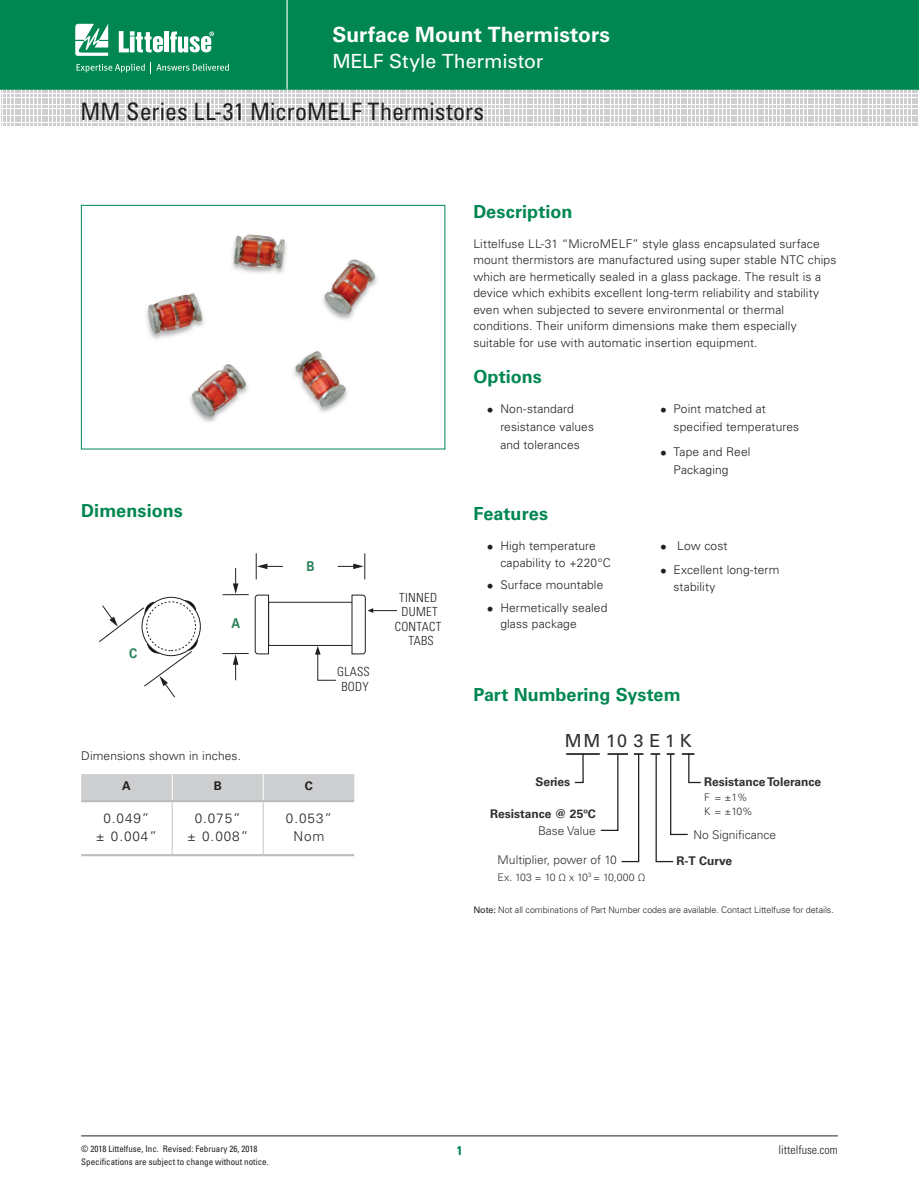
<style>
.page{position:relative;width:919px;height:1191px;background:#fff}
.page>*{position:absolute;margin:0;border:0;box-sizing:border-box;transform-origin:0 0}
.t1{font:condensed 24px "Univers LT Std";letter-spacing:.005em;color:#231f20}
.t2{font:700 21px "Univers LT Std";color:#fff}
.t3{font:19.5px "Univers LT Std";letter-spacing:-.005em;color:#fff}
.t4{font:700 18px "Univers LT Std";color:#008751}
.t5{font:18px "Univers LT Std";color:#312f30}
.t6{font:300 13.5px/18px "Univers LT Std";letter-spacing:.07em;color:#231f20;text-align:center}
.t7{font:13.5px "Univers";letter-spacing:-.02em;color:#231f20;scale:.9 1}
.t8{font:700 13.5px "Univers";color:#2b835a;scale:.9 1}
.t9{font:700 condensed 12.75px "Univers LT Std";color:#008751}
.t10{font:300 condensed 12.6px/14.5px "Univers";letter-spacing:.025em;color:#231f20;text-align:center}
.t11{font:300 12px/16.5px "Univers LT Std";letter-spacing:.01em;color:#231f20}
.t12{font:700 12px "Univers LT Std";color:#312f30}
.t13{font:300 12px "Univers LT Std";color:#312f30}
.t14{font:300 condensed 12px "Univers LT Std";color:#231f20}
.t15{font:700 12px "Univers LT Std";color:#231f20}
.t16{font:300 10.5px "Univers LT Std";letter-spacing:-.035em;color:#312f30}
.t17{font:300 10.5px/13.8px "Univers LT Std";letter-spacing:-.075em;color:#312f30}
.t18{font:condensed 9px "Univers LT Std";color:#231f20}
.t19{font:300 9px "Univers LT Std";letter-spacing:-.01em;color:#231f20}
.s1{font-family:"Univers";font-size:13.5px}
.s2{font-weight:400}
</style>
<div class="page">
<hr style="left:81px;top:1135px;width:756px;height:1px;background:#231f20">
<svg style="left:1px;top:0;width:917px;height:126px;background:#44a27d"></svg>
<img style="left:146px;top:234px;width:231px;height:188px">
<div style="left:81px;top:205px;width:364px;height:244px;border:1px solid #008751"></div>
<div style="left:81px;top:774px;width:273px;height:26px;background:#cdced0"></div>
<hr style="left:81px;top:854px;width:91px;height:2px;background:#bcbdc0">
<hr style="left:172px;top:854px;width:91px;height:2px;background:#bcbdc0">
<hr style="left:263px;top:854px;width:91px;height:2px;background:#bcbdc0">
<hr style="left:81px;top:800px;width:91px;height:2px;background:#bcbdc0">
<hr style="left:172px;top:800px;width:91px;height:2px;background:#bcbdc0">
<hr style="left:263px;top:800px;width:91px;height:2px;background:#bcbdc0">
<hr style="left:172px;top:802px;width:1px;height:52px;background:#c7c8ca">
<hr style="left:263px;top:802px;width:1px;height:52px;background:#c7c8ca">
<div style="left:268px;top:602px;width:85px;height:44px;border:1px solid #231f20"></div>
<svg style="left:315px;top:646px;width:21px;height:35px"></svg>
<svg style="left:99px;top:599px;width:99px;height:99px"></svg>
<svg style="left:338px;top:553px;width:27px;height:26px"></svg>
<svg style="left:351px;top:594px;width:46px;height:60px"></svg>
<svg style="left:222px;top:553px;width:61px;height:127px"></svg>
<svg style="left:599px;top:753px;width:44px;height:110px"></svg>
<hr style="left:607px;top:753px;width:21px;height:2px;background:#231f20">
<svg style="left:650px;top:753px;width:51px;height:110px"></svg>
<svg style="left:574px;top:755px;width:10px;height:29px"></svg>
<hr style="left:566px;top:753px;width:33px;height:2px;background:#231f20">
<h2 class="t2" style="left:332px;top:22px;width:279px">Surface Mount Thermistors</h2>
<h3 class="t3" style="left:332px;top:50px;width:213px">MELF Style Thermistor</h3>
<h1 class="t1" style="left:80px;top:96px;width:405px">MM Series LL-31 MicroMELF Thermistors</h1>
<h3 class="t4" style="left:473px;top:201px;width:101px">Description</h3>
<p class="t11" style="left:473px;top:235px;width:364px">Littelfuse LL-31 “MicroMELF” style glass encapsulated surface mount thermistors are manufactured using super stable NTC chips which are hermetically sealed in a glass package. The result is a device which exhibits excellent long-term reliability and stability even when subjected to severe environmental or thermal conditions. Their uniform dimensions make them especially suitable for use with automatic insertion equipment.</p>
<h3 class="t4" style="left:81px;top:500px;width:103px">Dimensions</h3>
<p class="t8" style="left:129px;top:645px;width:11px">C</p>
<p class="t8" style="left:231px;top:615px;width:11px">A</p>
<p class="t11" style="left:81px;top:747px;width:161px">Dimensions shown in inches.</p>
<p class="t8" style="left:306px;top:558px;width:11px">B</p>
<p class="t10" style="left:337px;top:664px;width:34px">GLASS<br>BODY</p>
<p class="t15" style="left:122px;top:779px;width:10px">A</p>
<p class="t15" style="left:214px;top:779px;width:10px">B</p>
<p class="t15" style="left:305px;top:779px;width:10px">C</p>
<p class="t6" style="left:96px;top:809px;width:62px">0.049”<br>± 0.004”</p>
<p class="t6" style="left:187px;top:809px;width:62px">0.075”<br>± 0.008”</p>
<p class="t6" style="left:286px;top:809px;width:48px">0.053”<br>Nom</p>
<p class="t7" style="left:217px;top:801px;width:39px">0.049"</p>
<p class="t7" style="left:265px;top:814px;width:51px">± 0.008"</p>
<p class="t10" style="left:395px;top:590px;width:48px">TINNED<br>DUMET<br>CONTACT<br>TABS</p>
<h3 class="t4" style="left:473px;top:366px;width:70px">Options</h3>
<p class="t11" style="left:500px;top:399px;width:95px;line-height:18px;text-indent:-14px"><span class="s1">•</span> Non-standard resistance values and tolerances</p>
<p class="t11" style="left:673px;top:399px;width:127px;line-height:18px;text-indent:-14px"><span class="s1">•</span> Point matched at specified temperatures</p>
<p class="t11" style="left:673px;top:443px;width:78px;line-height:18px;text-indent:-14px"><span class="s1">•</span> Tape and Reel<br>Packaging</p>
<h3 class="t4" style="left:473px;top:503px;width:76px">Features</h3>
<p class="t11" style="left:500px;top:537px;width:112px;text-indent:-14px"><span class="s1">•</span> High temperature capability to +220°C</p>
<p class="t11" style="left:487px;top:576px;width:118px"><span class="s1">•</span> Surface mountable</p>
<p class="t11" style="left:500px;top:599px;width:108px;text-indent:-14px"><span class="s1">•</span> Hermetically sealed glass package</p>
<p class="t11" style="left:660px;top:537px;width:69px"><span class="s1">•</span> Low cost</p>
<p class="t11" style="left:673px;top:561px;width:107px;text-indent:-14px"><span class="s1">•</span> Excellent long-term stability</p>
<h3 class="t4" style="left:473px;top:684px;width:209px">Part Numbering System</h3>
<h3 class="t5" style="left:564px;top:730px;width:128px">MM 10 3 E 1 K</h3>
<p class="t12" style="left:535px;top:774px;width:36px">Series</p>
<p class="t12" style="left:704px;top:775px;width:118px">Resistance Tolerance</p>
<p class="t12" style="left:490px;top:807px;width:107px">Resistance @ 25ºC</p>
<p class="t13" style="left:538px;top:823px;width:59px">Base Value</p>
<p class="t13" style="left:497px;top:852px;width:121px">Multiplier, power of 10</p>
<p class="t16" style="left:497px;top:870px;width:149px">Ex. 103 = 10 Ω x 10<sup>3</sup> = 10,000 Ω</p>
<p class="t17" style="left:704px;top:790px;width:50px">F = ±1%<br>K = ±10%</p>
<p class="t13" style="left:693px;top:827px;width:84px">No Significance</p>
<p class="t12" style="left:676px;top:853px;width:57px">R-T Curve</p>
<p class="t19" style="left:473px;top:905px;width:362px"><span class="s2">Note:</span> Not all combinations of Part Number codes are available. Contact Littelfuse for details.</p>
<p class="t18" style="left:81px;top:1142px;width:178px">© 2018 Littelfuse, Inc. Revised: February 26, 2018</p>
<p class="t9" style="left:456px;top:1142px;width:7px">1</p>
<p class="t14" style="left:778px;top:1142px;width:61px">littelfuse.com</p>
<p class="t18" style="left:81px;top:1156px;width:189px">Specifications are subject to change without notice.</p>
</div>
